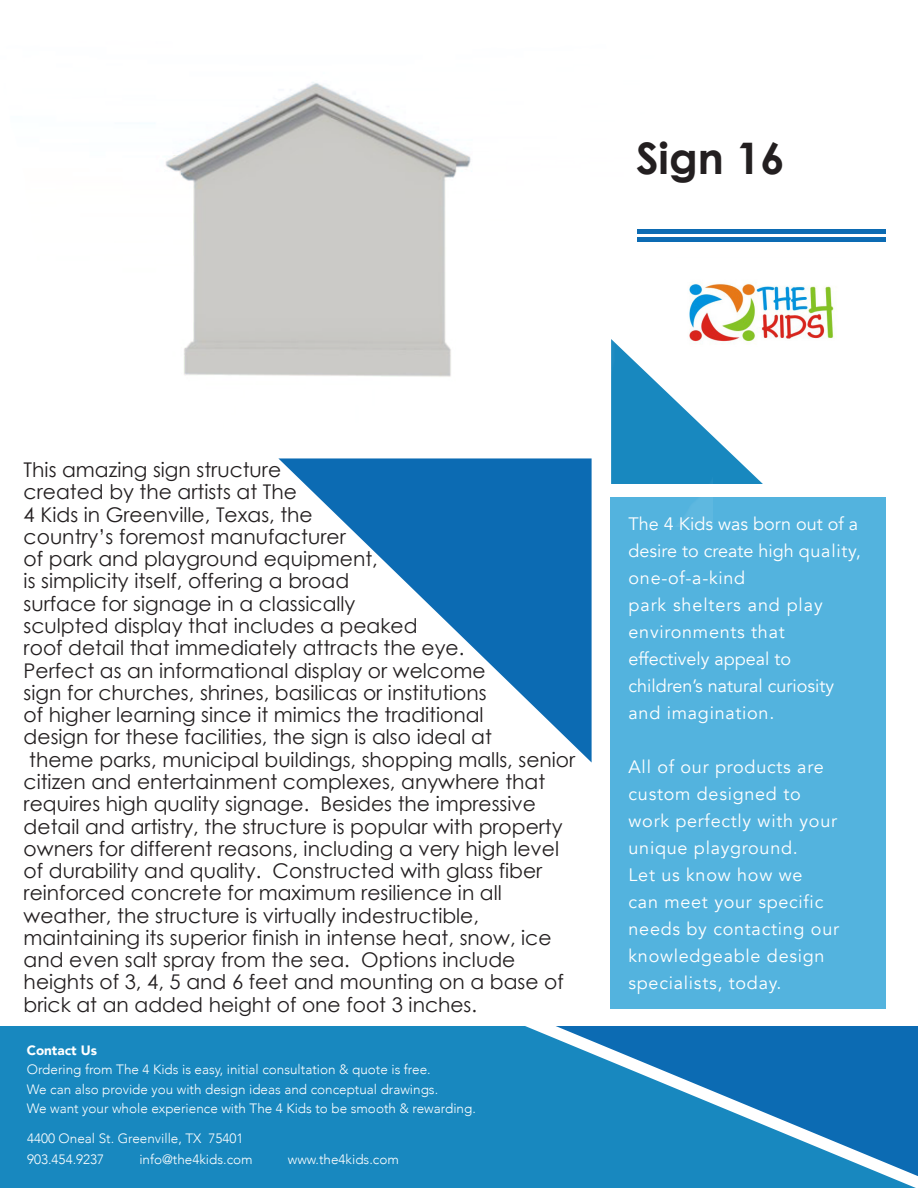
<style>
.page{position:relative;width:918px;height:1188px;background:#fff}
.page>*{position:absolute;margin:0;border:0;box-sizing:border-box;transform-origin:0 0}
.t1{font:700 43.5px "Century Gothic";color:#231f20}
.t2{font:20.25px/22.4px "Century Gothic";color:#231f20}
.t3{font:18px/27px "Avenir";letter-spacing:.04em;color:#fff}
.t4{font:18px/27px "Avenir";color:#fff}
.t5{font:300 13.5px "Avenir";color:#fff}
.t6{font:900 13.5px "Avenir";color:#fff}
</style>
<div class="page">
<div style="left:611px;top:497px;width:275px;height:512px;background:#53b3de"></div>
<svg style="left:348px;top:526px;width:244px;height:237px"></svg>
<hr style="left:638px;top:229px;width:248px;height:4px;background:#0c6bb3">
<hr style="left:638px;top:238px;width:248px;height:4px;background:#0c6bb3">
<img style="left:713px;top:283px;width:122px;height:56px">
<svg style="left:713px;top:339px;width:50px;height:145px"></svg>
<div style="left:0;top:1026px;width:916px;height:162px;background:#1888bf"></div>
<svg style="left:556px;top:1026px;width:362px;height:150px;background:#2483be"></svg>
<img style="left:165px;top:82px;width:548px;height:444px">
<p class="t1" style="left:636px;top:126px;width:150px">Sign 16</p>
<p class="t2" style="left:24px;top:458px;width:553px">This amazing sign structure<br>created by the artists at The<br>4 Kids in Greenville, Texas, the<br>country’s foremost manufacturer<br>of park and playground equipment,<br>is simplicity itself, offering a broad<br>surface for signage in a classically<br>sculpted display that includes a peaked<br>roof detail that immediately attracts the eye.<br>Perfect as an informational display or welcome<br>sign for churches, shrines, basilicas or institutions<br>of higher learning since it mimics the traditional<br>design for these facilities, the sign is also ideal at<br>theme parks, municipal buildings, shopping malls, senior citizen and entertainment complexes, anywhere that requires high quality signage. Besides the impressive detail and artistry, the structure is popular with property owners for different reasons, including a very high level of durability and quality. Constructed with glass fiber reinforced concrete for maximum resilience in all weather, the structure is virtually indestructible, maintaining its superior finish in intense heat, snow, ice and even salt spray from the sea. Options include heights of 3, 4, 5 and 6 feet and mounting on a base of brick at an added height of one foot 3 inches.</p>
<p class="t6" style="left:27px;top:1039px;width:72px">Contact Us</p>
<p class="t5" style="left:27px;top:1062px;width:406px">Ordering from The 4 Kids is easy, initial consultation &amp; quote is free.</p>
<p class="t5" style="left:27px;top:1081px;width:413px">We can also provide you with design ideas and conceptual drawings.</p>
<p class="t5" style="left:27px;top:1101px;width:451px">We want your whole experience with The 4 Kids to be smooth &amp; rewarding.</p>
<p class="t5" style="left:27px;top:1130px;width:218px">4400 Oneal St. Greenville, TX 75401</p>
<p class="t5" style="left:27px;top:1151px;width:79px">903.454.9237</p>
<p class="t5" style="left:139px;top:1151px;width:115px">info@the4kids.com</p>
<p class="t5" style="left:288px;top:1151px;width:113px">www.the4kids.com</p>
<p class="t4" style="left:629px;top:510px;width:234px">The 4 Kids was born out of a desire to create high quality, one-of-a-kind</p>
<p class="t3" style="left:629px;top:591px;width:196px">park shelters and play</p>
<p class="t3" style="left:629px;top:618px;width:158px">environments that</p>
<p class="t4" style="left:629px;top:645px;width:164px">effectively appeal to</p>
<p class="t4" style="left:629px;top:672px;width:207px">children’s natural curiosity and imagination.</p>
<p class="t3" style="left:629px;top:753px;width:197px">All of our products are custom designed to</p>
<p class="t3" style="left:629px;top:807px;width:210px">work perfectly with your unique playground.</p>
<p class="t3" style="left:629px;top:861px;width:175px">Let us know how we</p>
<p class="t3" style="left:629px;top:888px;width:212px">can meet your specific needs by contacting our knowledgeable design specialists, today.</p>
</div>
